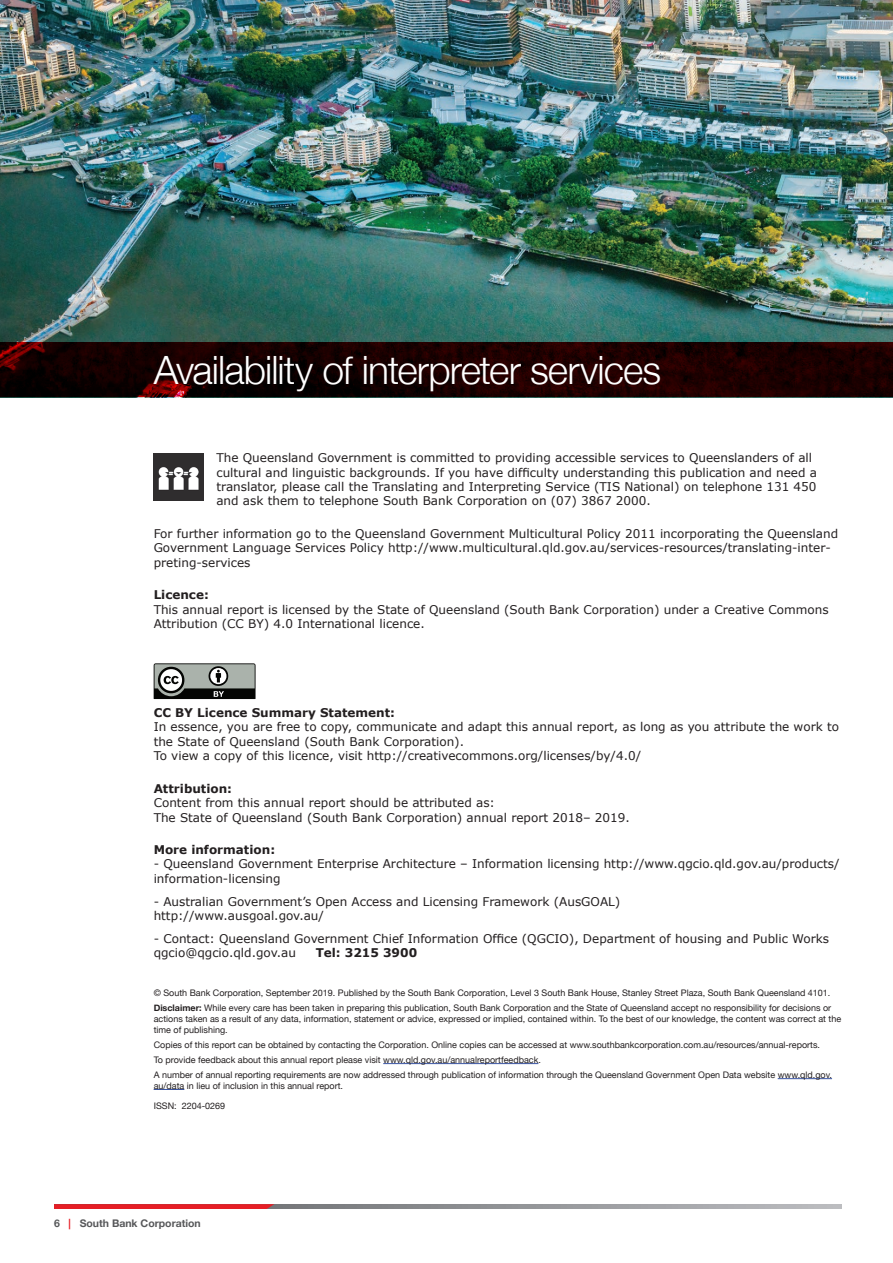
<style>
.page{position:relative;width:893px;height:1263px;background:#fff}
.page>*{position:absolute;margin:0;border:0;box-sizing:border-box;transform-origin:0 0}
.t1{font:300 39px "Helvetica Neue";letter-spacing:-.025em;color:#fff}
.t2{font:12px/14.4px "Verdana";color:#231f20}
.t3{font:700 12px "Verdana";color:#231f20}
.t4{font:700 10.5px "Helvetica Neue";color:#57585a}
.t5{font:9px/15px "Helvetica Neue";color:#231f20}
.s1{font-weight:700}
.s2{color:#e61e25}
</style>
<div class="page">
<hr style="left:383px;top:1063px;width:155px;height:1px;background:#3853a3">
<hr style="left:778px;top:1078px;width:54px;height:1px;background:#3853a3">
<hr style="left:154px;top:1089px;width:30px;height:1px;background:#3853a3">
<svg style="left:154px;top:663px;width:102px;height:37px;background:#7a7e7a"></svg>
<img style="left:154px;top:453px;width:50px;height:47px">
<img style="left:0;top:0;width:893px;height:342px">
<svg style="left:0;top:342px;width:893px;height:55px;background:#1a0000"></svg>
<svg style="left:274px;top:1204px;width:568px;height:5px;background:#97999c"></svg>
<svg style="left:54px;top:1204px;width:220px;height:5px"></svg>
<h1 class="t1" style="left:154px;top:339px;width:509px">Availability of interpreter services</h1>
<p class="t2" style="left:216px;top:451px;width:602px">The Queensland Government is committed to providing accessible services to Queenslanders of all cultural and linguistic backgrounds. If you have difficulty understanding this publication and need a translator, please call the Translating and Interpreting Service (TIS National) on telephone 131 450 and ask them to telephone South Bank Corporation on (07) 3867 2000.</p>
<p class="t2" style="left:154px;top:526px;width:686px">For further information go to the Queensland Government Multicultural Policy 2011 incorporating the Queensland<br>Government Language Services Policy http://www.multicultural.qld.gov.au/services-resources/translating-inter&shy;preting-services</p>
<p class="t3" style="left:154px;top:586px;width:57px">Licence:</p>
<p class="t2" style="left:154px;top:602px;width:676px">This annual report is licensed by the State of Queensland (South Bank Corporation) under a Creative Commons<br>Attribution (CC BY) 4.0 International licence.</p>
<p class="t3" style="left:154px;top:704px;width:243px">CC BY Licence Summary Statement:</p>
<p class="t2" style="left:154px;top:720px;width:687px">In essence, you are free to copy, communicate and adapt this annual report, as long as you attribute the work to the State of Queensland (South Bank Corporation).<br>To view a copy of this licence, visit http://creativecommons.org/licenses/by/4.0/</p>
<p class="t3" style="left:154px;top:780px;width:80px">Attribution:</p>
<p class="t2" style="left:154px;top:795px;width:478px">Content from this annual report should be attributed as:<br>The State of Queensland (South Bank Corporation) annual report 2018– 2019.</p>
<p class="t3" style="left:154px;top:841px;width:123px">More information:</p>
<p class="t2" style="left:154px;top:857px;width:687px">- Queensland Government Enterprise Architecture – Information licensing http://www.qgcio.qld.gov.au/products/ information-licensing</p>
<p class="t2" style="left:154px;top:894px;width:468px">- Australian Government’s Open Access and Licensing Framework (AusGOAL) http://www.ausgoal.gov.au/</p>
<p class="t2" style="left:154px;top:931px;width:677px">- Contact: Queensland Government Chief Information Office (QGCIO), Department of housing and Public Works qgcio@qgcio.qld.gov.au</p>
<p class="t3" style="left:316px;top:944px;width:103px">Tel: 3215 3900</p>
<p class="t5" style="left:154px;top:986px;width:679px">© South Bank Corporation, September 2019. Published by the South Bank Corporation, Level 3 South Bank House, Stanley Street Plaza, South Bank Queensland 4101.<br><span class="s1">Disclaimer:</span> While every care has been taken in preparing this publication, South Bank Corporation and the State of Queensland accept no responsibility for decisions or</p>
<p class="t5" style="left:154px;top:1014px;width:689px;line-height:10.8px">actions taken as a result of any data, information, statement or advice, expressed or implied, contained within. To the best of our knowledge, the content was correct at the time of publishing.</p>
<p class="t5" style="left:154px;top:1037px;width:680px">Copies of this report can be obtained by contacting the Corporation. Online copies can be accessed at www.southbankcorporation.com.au/resources/annual-reports.<br>To provide feedback about this annual report please visit www.qld.gov.au/annualreportfeedback.<br>A number of annual reporting requirements are now addressed through publication of information through the Queensland Government Open Data website www.qld.gov.</p>
<p class="t5" style="left:154px;top:1078px;width:191px">au/data in lieu of inclusion in this annual report.</p>
<p class="t5" style="left:154px;top:1099px;width:73px">ISSN: 2204-0269</p>
<p class="t4" style="left:54px;top:1215px;width:148px">6 <span class="s2">|</span> South Bank Corporation</p>
</div>
